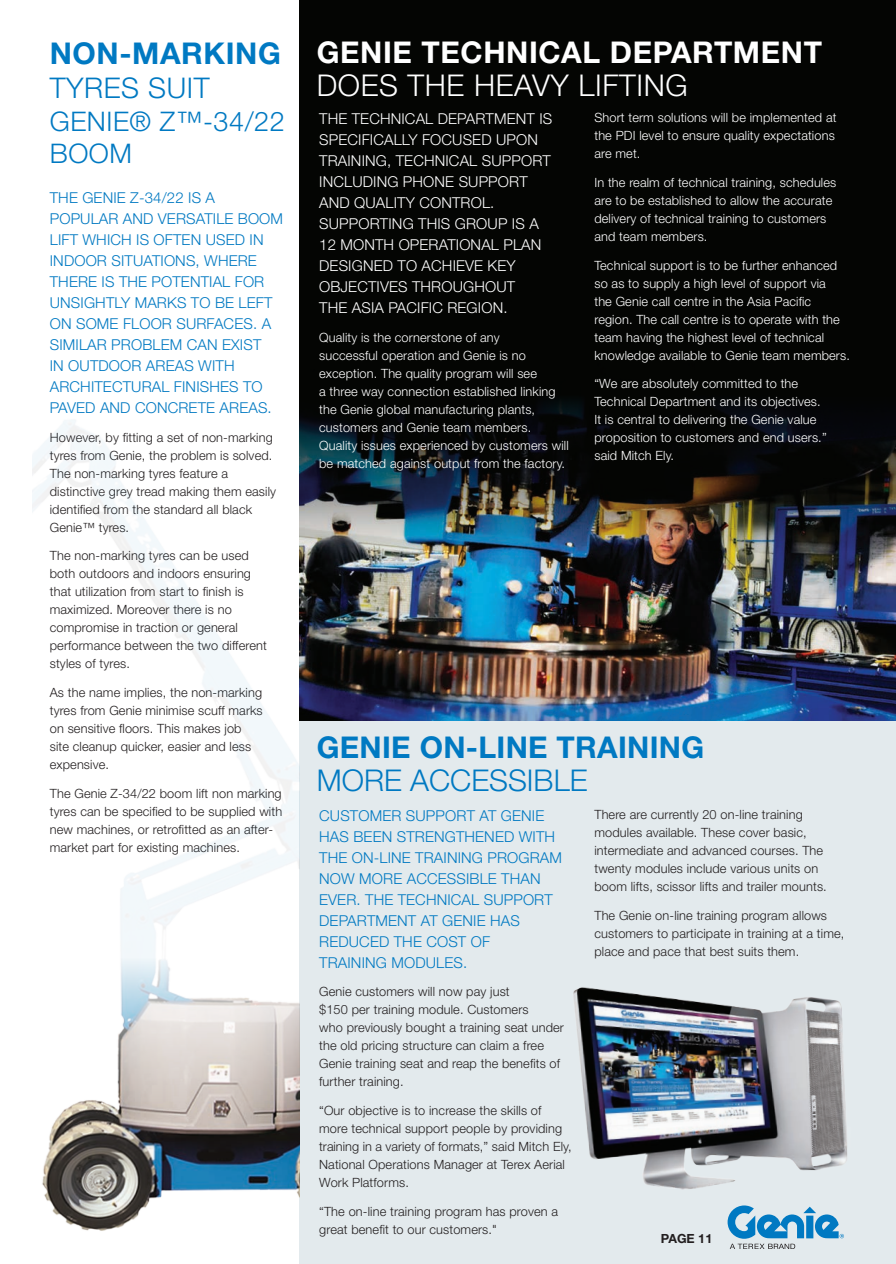
<style>
.page{position:relative;width:896px;height:1264px;background:#fff}
.page>*{position:absolute;margin:0;border:0;box-sizing:border-box;transform-origin:0 0}
.ARTICLE_-_Heading{font:700 30px/32.5px "Helvetica Neue LT Std";letter-spacing:.02em;color:#fff}
.ARTICLE_-_body_-_Blu{font:700 30px/32.5px "Helvetica Neue LT Pro";letter-spacing:.01em;color:#0079c2}
.ARTICLE_-_Heading-2{font:700 30px "Helvetica Neue LT Std";letter-spacing:.02em;color:#0079c2}
.ARTICLE_-_Heading-3{font:300 28.5px "Helvetica Neue LT Pro";letter-spacing:.02em;color:#0079c2}
.ARTICLE_-_Heading-4{font:300 27px/32.4px "Helvetica Neue LT Pro";letter-spacing:.02em;color:#0079c2}
.ARTICLE_-_body_-_pla{font:300 15px/21px "Helvetica Neue LT Pro";letter-spacing:.01em;color:#0079c2}
.ARTICLE_-_body_-_Blu-2{font:300 15px/21px "Helvetica Neue LT Pro";letter-spacing:.01em;color:#fff}
.ARTICLE_-_body_-_Blu-3{font:300 15px/21px "Helvetica Neue LT Pro";letter-spacing:.01em;color:#0079c2}
.ARTICLE_-_body_-_Blu-4{font:300 12.75px/18px "Helvetica Neue LT Pro";letter-spacing:.01em;color:#231f20}
.ARTICLE_-_body_-_pla-2{font:300 12.75px/18px "Helvetica Neue LT Pro";letter-spacing:.01em;color:#fff}
.a_article_bold{font:700 12.6px "Helvetica Neue LT Std";color:#231f20}
.s1{font-family:"Helvetica Neue LT Pro";font-weight:300}
.s2{font-weight:300}
</style>
<div class="page">
<div style="left:300px;top:0;width:595px;height:685px;background:#040503"></div>
<div style="left:300px;top:720px;width:595px;height:543px;background:#e3eaed"></div>
<img style="left:573px;top:987px;width:274px;height:203px">
<img style="left:32px;top:394px;width:268px;height:333px">
<img style="left:42px;top:727px;width:258px;height:519px">
<img style="left:300px;top:401px;width:595px;height:319px">
<svg style="left:727px;top:1205px;width:117px;height:43px"></svg>
<p class="ARTICLE_-_Heading-2" style="left:50px;top:35px;width:232px">NON-MARKING</p>
<p class="ARTICLE_-_Heading-3" style="left:50px;top:71px;width:161px">TYRES SUIT</p>
<p class="ARTICLE_-_Heading-4" style="left:50px;top:104px;width:236px">GENIE® Z™-34/22<br>BOOM</p>
<p class="ARTICLE_-_body_-_pla" style="left:50px;top:187px;width:235px">THE GENIE Z-34/22 IS A<br>POPULAR AND VERSATILE BOOM<br>LIFT WHICH IS OFTEN USED IN<br>INDOOR SITUATIONS, WHERE<br>THERE IS THE POTENTIAL FOR<br>UNSIGHTLY MARKS TO BE LEFT<br>ON SOME FLOOR SURFACES. A<br>SIMILAR PROBLEM CAN EXIST<br>IN OUTDOOR AREAS WITH<br>ARCHITECTURAL FINISHES TO<br>PAVED AND CONCRETE AREAS.</p>
<p class="ARTICLE_-_body_-_Blu-4" style="left:50px;top:428px;width:228px">However, by fitting a set of non-marking tyres from Genie, the problem is solved.<br>The non-marking tyres feature a distinctive grey tread making them easily identified from the standard all black Genie™ tyres.</p>
<p class="ARTICLE_-_body_-_Blu-4" style="left:50px;top:546px;width:218px">The non-marking tyres can be used both outdoors and indoors ensuring that utilization from start to finish is maximized. Moreover there is no compromise in traction or general performance between the two different styles of tyres.</p>
<p class="ARTICLE_-_body_-_Blu-4" style="left:50px;top:683px;width:214px">As the name implies, the non-marking tyres from Genie minimise scuff marks on sensitive floors. This makes job site cleanup quicker, easier and less expensive.</p>
<p class="ARTICLE_-_body_-_Blu-4" style="left:50px;top:783px;width:234px">The Genie Z-34/22 boom lift non marking tyres can be specified to be supplied with new machines, or retrofitted as an after&shy;market part for existing machines.</p>
<p class="ARTICLE_-_Heading" style="left:317px;top:35px;width:506px">GENIE TECHNICAL DEPARTMENT<br><span class="s1">DOES THE HEAVY LIFTING</span></p>
<p class="ARTICLE_-_body_-_Blu-2" style="left:319px;top:108px;width:234px">THE TECHNICAL DEPARTMENT IS<br>SPECIFICALLY FOCUSED UPON<br>TRAINING, TECHNICAL SUPPORT<br>INCLUDING PHONE SUPPORT<br>AND QUALITY CONTROL.<br>SUPPORTING THIS GROUP IS A<br>12 MONTH OPERATIONAL PLAN<br>DESIGNED TO ACHIEVE KEY<br>OBJECTIVES THROUGHOUT<br>THE ASIA PACIFIC REGION.</p>
<p class="ARTICLE_-_body_-_pla-2" style="left:319px;top:328px;width:251px">Quality is the cornerstone of any<br>successful operation and Genie is no exception. The quality program will see<br>a three way connection established linking the Genie global manufacturing plants, customers and Genie team members.<br>Quality issues experienced by customers will be matched against output from the factory.</p>
<p class="ARTICLE_-_body_-_pla-2" style="left:594px;top:108px;width:243px">Short term solutions will be implemented at the PDI level to ensure quality expectations are met.</p>
<p class="ARTICLE_-_body_-_pla-2" style="left:594px;top:173px;width:243px">In the realm of technical training, schedules are to be established to allow the accurate delivery of technical training to customers and team members.</p>
<p class="ARTICLE_-_body_-_pla-2" style="left:594px;top:256px;width:257px">Technical support is to be further enhanced so as to supply a high level of support via<br>the Genie call centre in the Asia Pacific region. The call centre is to operate with the team having the highest level of technical knowledge available to Genie team members.</p>
<p class="ARTICLE_-_body_-_pla-2" style="left:594px;top:374px;width:234px">“We are absolutely committed to the Technical Department and its objectives.<br>It is central to delivering the Genie value proposition to customers and end users.” said Mitch Ely.</p>
<p class="ARTICLE_-_body_-_Blu" style="left:317px;top:730px;width:389px">GENIE ON-LINE TRAINING<br><span class="s2">MORE ACCESSIBLE</span></p>
<p class="ARTICLE_-_body_-_Blu-3" style="left:319px;top:804px;width:244px">CUSTOMER SUPPORT AT GENIE<br>HAS BEEN STRENGTHENED WITH<br>THE ON-LINE TRAINING PROGRAM<br>NOW MORE ACCESSIBLE THAN<br>EVER. THE TECHNICAL SUPPORT<br>DEPARTMENT AT GENIE HAS<br>REDUCED THE COST OF<br>TRAINING MODULES.</p>
<p class="ARTICLE_-_body_-_Blu-4" style="left:319px;top:982px;width:246px">Genie customers will now pay just<br>$150 per training module. Customers<br>who previously bought a training seat under the old pricing structure can claim a free Genie training seat and reap the benefits of further training.</p>
<p class="ARTICLE_-_body_-_Blu-4" style="left:319px;top:1101px;width:254px">“Our objective is to increase the skills of more technical support people by providing training in a variety of formats,” said Mitch Ely, National Operations Manager at Terex Aerial Work Platforms.</p>
<p class="ARTICLE_-_body_-_Blu-4" style="left:319px;top:1201px;width:240px">“The on-line training program has proven a great benefit to our customers."</p>
<p class="ARTICLE_-_body_-_Blu-4" style="left:594px;top:805px;width:234px">There are currently 20 on-line training modules available. These cover basic, intermediate and advanced courses. The twenty modules include various units on boom lifts, scissor lifts and trailer mounts.</p>
<p class="ARTICLE_-_body_-_Blu-4" style="left:594px;top:905px;width:251px">The Genie on-line training program allows customers to participate in training at a time, place and pace that best suits them.</p>
<p class="a_article_bold" style="left:660px;top:1230px;width:53px">PAGE 11</p>
</div>
